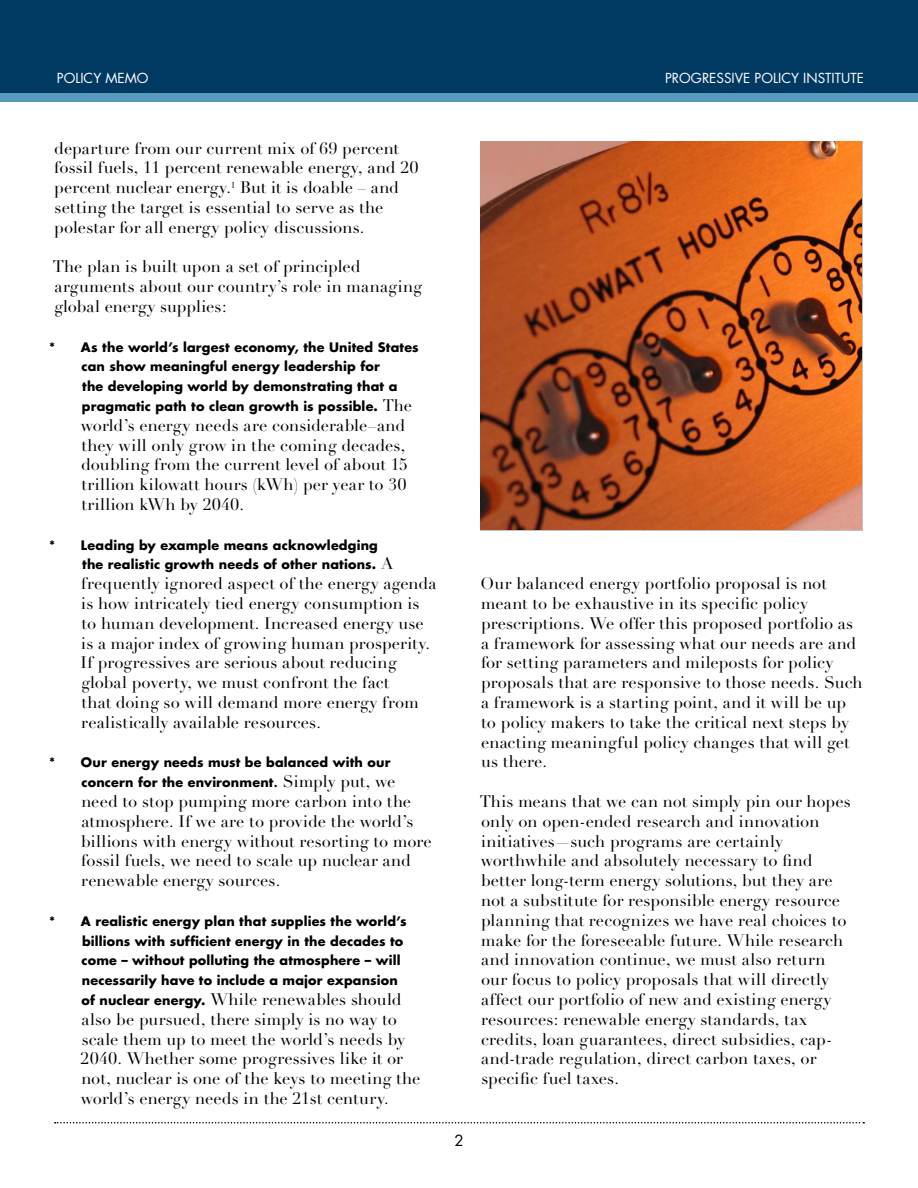
<style>
.page{position:relative;width:918px;height:1188px;background:#fff}
.page>*{position:absolute;margin:0;border:0;box-sizing:border-box;transform-origin:0 0}
.t1{font:16.5px/19.8px "Didot LH";letter-spacing:.005em;color:#000}
.t2{font:15px "Futura";color:#000}
.t3{font:13.5px "Futura";color:#fff}
.t4{font:700 12.75px/19.8px "Futura";letter-spacing:.015em;color:#000}
.s1{font-family:"Didot LH";font-weight:400;font-size:16.5px}
.s2{font-family:"Didot LH";font-size:16.5px}
.s3{font-family:"Futura";font-weight:700;font-size:12.75px}
</style>
<div class="page">
<div style="left:0;top:0;width:918px;height:93px;background:#003a63"></div>
<svg style="left:55px;top:1122px;width:809px;height:2px"></svg>
<div style="left:0;top:93px;width:918px;height:8px;background:#569bbe"></div>
<img style="left:480px;top:141px;width:382px;height:388px">
<p class="t3" style="left:57px;top:69px;width:93px">POLICY MEMO</p>
<p class="t3" style="left:665px;top:69px;width:200px">PROGRESSIVE POLICY I NSTITUTE</p>
<p class="t1" style="left:54px;top:138px;width:366px">departure from our current mix of 69 percent fossil fuels, 11 percent renewable energy, and 20 percent nuclear energy.<sup>1</sup> But it is doable – and setting the target is essential to serve as the polestar for all energy policy discussions.</p>
<p class="t1" style="left:53px;top:257px;width:371px">The plan is built upon a set of principled arguments about our country’s role in managing global energy supplies:</p>
<p class="t4" style="left:49px;top:337px;width:22px">* A</p>
<p class="t4" style="left:81px;top:337px;width:339px;text-indent:10px">s the world’s largest economy, the United States can show meaningful energy leadership for<br>the developing world by demonstrating that a pragmatic path to clean growth is possible. <span class="s1">The</span></p>
<p class="t1" style="left:81px;top:416px;width:328px">world’s energy needs are considerable–and they will only grow in the coming decades, doubling from the current level of about 15 trillion kilowatt hours (kWh) per year to 30 trillion kWh by 2040.</p>
<p class="t4" style="left:82px;top:535px;width:313px;text-indent:-33px">* Leading by example means acknowledging the realistic growth needs of other nations. <span class="s1">A</span></p>
<p class="t1" style="left:81px;top:574px;width:357px">frequently ignored aspect of the energy agenda is how intricately tied energy consumption is to human development. Increased energy use is a major index of growing human prosperity.<br>If progressives are serious about reducing global poverty, we must confront the fact<br>that doing so will demand more energy from realistically available resources.</p>
<p class="t4" style="left:81px;top:752px;width:316px;text-indent:-32px">* Our energy needs must be balanced with our concern for the environment<span class="s2">.</span> <span class="s1">Simply put, we</span></p>
<p class="t1" style="left:81px;top:792px;width:352px">need to stop pumping more carbon into the atmosphere. If we are to provide the world’s billions with energy without resorting to more fossil fuels, we need to scale up nuclear and renewable energy sources.</p>
<p class="t4" style="left:49px;top:911px;width:22px">* A</p>
<p class="t4" style="left:81px;top:911px;width:327px;text-indent:14px">realistic energy plan that supplies the world’s billions with sufficient energy in the decades to come – without polluting the atmosphere – will necessarily have to include a major expansion</p>
<p class="t1" style="left:81px;top:990px;width:341px"><span class="s3">of nuclear energy.</span> While renewables should also be pursued, there simply is no way to scale them up to meet the world’s needs by 2040. Whether some progressives like it or not, nuclear is one of the keys to meeting the world’s energy needs in the 21st century.</p>
<p class="t1" style="left:481px;top:574px;width:384px">Our balanced energy portfolio proposal is not meant to be exhaustive in its specific policy prescriptions. We offer this proposed portfolio as a framework for assessing what our needs are and for setting parameters and mileposts for policy proposals that are responsive to those needs. Such a framework is a starting point, and it will be up to policy makers to take the critical next steps by enacting meaningful policy changes that will get us there.</p>
<p class="t1" style="left:480px;top:792px;width:373px">This means that we can not simply pin our hopes only on open-ended research and innovation initiatives—such programs are certainly worthwhile and absolutely necessary to find better long-term energy solutions, but they are not a substitute for responsible energy resource planning that recognizes we have real choices to make for the foreseeable future. While research and innovation continue, we must also return our focus to policy proposals that will directly affect our portfolio of new and existing energy resources: renewable energy standards, tax credits, loan guarantees, direct subsidies, cap&shy;and-trade regulation, direct carbon taxes, or specific fuel taxes.</p>
<p class="t2" style="left:454px;top:1131px;width:11px">2</p>
</div>
